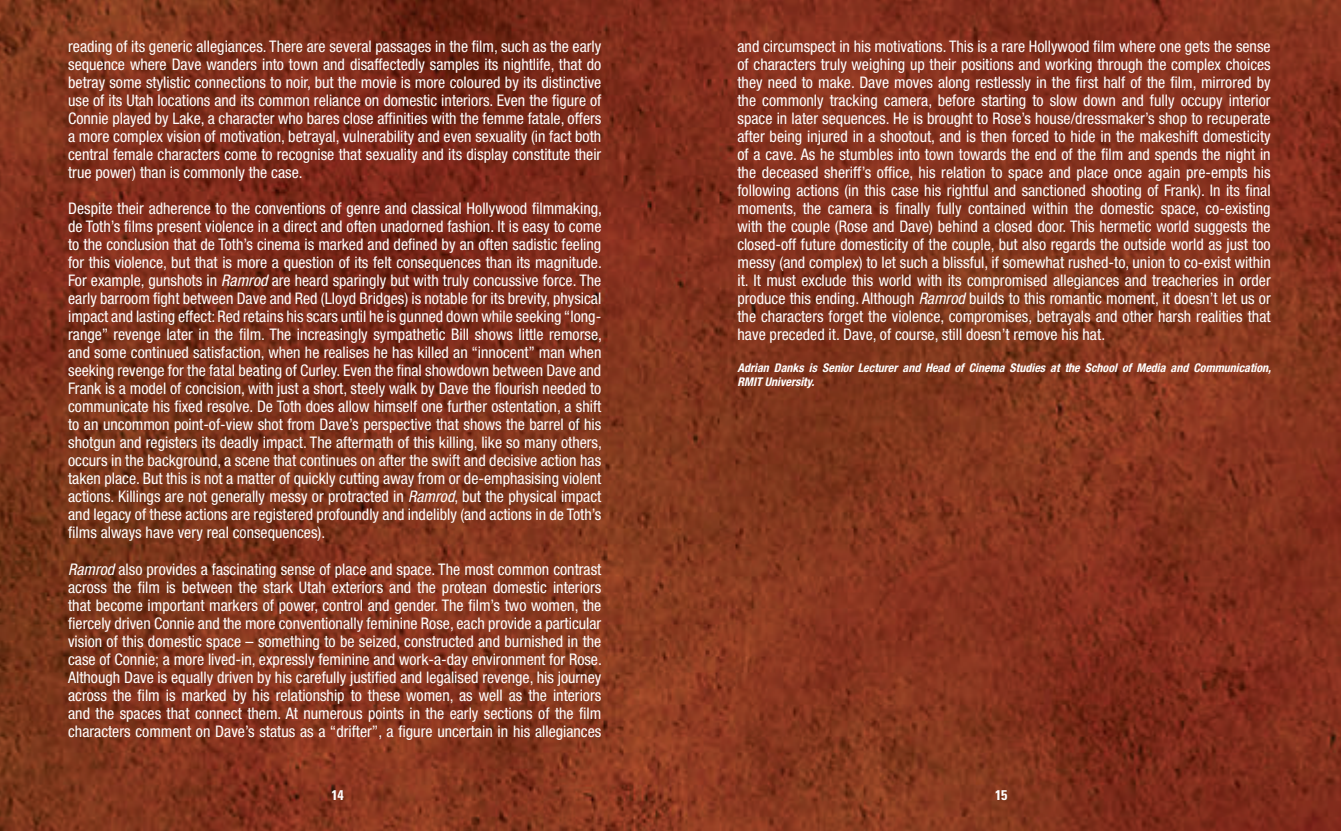
<style>
.page{position:relative;width:1341px;height:831px;background:#fff}
.page>*{position:absolute;margin:0;border:0;box-sizing:border-box;transform-origin:0 0}
.t1{font:condensed 16px/18px "Helvetica Neue LT Std";color:#fff;text-align:justify}
.t2{font:700 condensed 14px "Univers LT Std";color:#fff}
.t3{font:italic 700 condensed 12px/14px "Helvetica Neue LT Std";color:#fff}
.s1{font-style:italic}
</style>
<div class="page">
<img style="left:0;top:0;width:1340px;height:830px">
<svg style="left:1337px;top:827px;width:4px;height:4px"></svg>
<p class="t1" style="left:68px;top:37px;width:534px">reading of its generic allegiances. There are several passages in the film, such as the early sequence where Dave wanders into town and disaffectedly samples its nightlife, that do betray some stylistic connections to noir, but the movie is more coloured by its distinctive use of its Utah locations and its common reliance on domestic interiors. Even the figure of Connie played by Lake, a character who bares close affinities with the femme fatale, offers a more complex vision of motivation, betrayal, vulnerability and even sexuality (in fact both central female characters come to recognise that sexuality and its display constitute their true power) than is commonly the case.</p>
<p class="t1" style="left:68px;top:199px;width:535px">Despite their adherence to the conventions of genre and classical Hollywood filmmaking, de Toth’s films present violence in a direct and often unadorned fashion. It is easy to come to the conclusion that de Toth’s cinema is marked and defined by an often sadistic feeling for this violence, but that is more a question of its felt consequences than its magnitude.<br>For example, gunshots in <span class="s1">Ramrod</span> are heard sparingly but with truly concussive force. The early barroom fight between Dave and Red (Lloyd Bridges) is notable for its brevity, physical impact and lasting effect: Red retains his scars until he is gunned down while seeking “long&shy;range” revenge later in the film. The increasingly sympathetic Bill shows little remorse, and some continued satisfaction, when he realises he has killed an “innocent” man when seeking revenge for the fatal beating of Curley. Even the final showdown between Dave and Frank is a model of concision, with just a short, steely walk by Dave the flourish needed to communicate his fixed resolve. De Toth does allow himself one further ostentation, a shift to an uncommon point-of-view shot from Dave’s perspective that shows the barrel of his shotgun and registers its deadly impact. The aftermath of this killing, like so many others, occurs in the background, a scene that continues on after the swift and decisive action has taken place. But this is not a matter of quickly cutting away from or de-emphasising violent actions. Killings are not generally messy or protracted in <span class="s1">Ramrod</span>, but the physical impact and legacy of these actions are registered profoundly and indelibly (and actions in de Toth’s films always have very real consequences).</p>
<p class="t1" style="left:68px;top:559px;width:535px"><span class="s1">Ramrod</span> also provides a fascinating sense of place and space. The most common contrast across the film is between the stark Utah exteriors and the protean domestic interiors that become important markers of power, control and gender. The film’s two women, the fiercely driven Connie and the more conventionally feminine Rose, each provide a particular vision of this domestic space – something to be seized, constructed and burnished in the case of Connie; a more lived-in, expressly feminine and work-a-day environment for Rose.<br>Although Dave is equally driven by his carefully justified and legalised revenge, his journey across the film is marked by his relationship to these women, as well as the interiors and the spaces that connect them. At numerous points in the early sections of the film characters comment on Dave’s status as a “drifter”, a figure uncertain in his allegiances</p>
<p class="t1" style="left:737px;top:37px;width:534px">and circumspect in his motivations. This is a rare Hollywood film where one gets the sense of characters truly weighing up their positions and working through the complex choices they need to make. Dave moves along restlessly in the first half of the film, mirrored by the commonly tracking camera, before starting to slow down and fully occupy interior space in later sequences. He is brought to Rose’s house/dressmaker’s shop to recuperate after being injured in a shootout, and is then forced to hide in the makeshift domesticity of a cave. As he stumbles into town towards the end of the film and spends the night in the deceased sheriff’s office, his relation to space and place once again pre-empts his following actions (in this case his rightful and sanctioned shooting of Frank). In its final moments, the camera is finally fully contained within the domestic space, co-existing with the couple (Rose and Dave) behind a closed door. This hermetic world suggests the closed-off future domesticity of the couple, but also regards the outside world as just too messy (and complex) to let such a blissful, if somewhat rushed-to, union to co-exist within it. It must exclude this world with its compromised allegiances and treacheries in order produce this ending. Although <span class="s1">Ramrod</span> builds to this romantic moment, it doesn’t let us or the characters forget the violence, compromises, betrayals and other harsh realities that have preceded it. Dave, of course, still doesn’t remove his hat.</p>
<p class="t3" style="left:737px;top:361px;width:535px">Adrian Danks is Senior Lecturer and Head of Cinema Studies at the School of Media and Communication,<br>RMIT University.</p>
<p class="t2" style="left:331px;top:786px;width:14px">14</p>
<p class="t2" style="left:994px;top:786px;width:14px">15</p>
</div>
